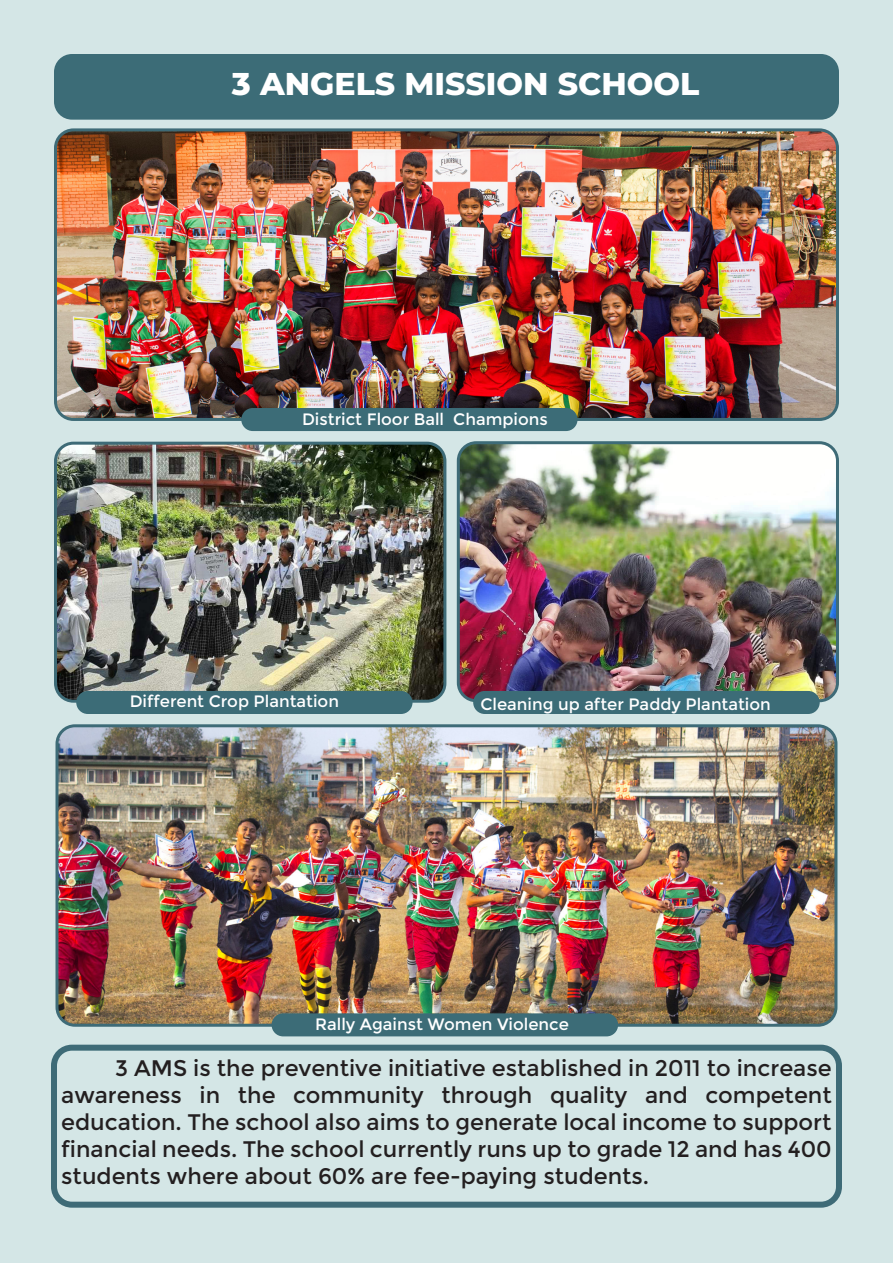
<style>
.page{position:relative;width:893px;height:1263px;background:#d4e6e6}
.page>*{position:absolute;margin:0;border:0;box-sizing:border-box;transform-origin:0 0}
.t1{font:800 31.5px "Montserrat";color:#fff}
.t2{font:22.5px/27px "Montserrat";color:#231f20;text-align:justify}
.t3{font:16.5px "Montserrat";color:#fff}
</style>
<div class="page">
<div style="left:54px;top:54px;width:785px;height:66px;background:#3c6c77;border-radius:18px"></div>
<div style="left:51px;top:1045px;width:791px;height:163px;border:6px solid #3e6b77;border-radius:18px"></div>
<img style="left:58px;top:132px;width:777px;height:285px">
<div style="left:54px;top:128px;width:785px;height:293px;border:3px solid #3e6b77;border-radius:18px"></div>
<img style="left:458px;top:445px;width:377px;height:256px">
<div style="left:457px;top:441px;width:382px;height:261px;border:3px solid #3e6b77;border-radius:18px"></div>
<img style="left:58px;top:443px;width:387px;height:256px">
<div style="left:54px;top:442px;width:392px;height:261px;border:3px solid #3e6b77;border-radius:18px"></div>
<div style="left:76px;top:691px;width:336px;height:23px;background:#3c6c77;border-radius:12px"></div>
<div style="left:241px;top:408px;width:336px;height:23px;background:#3c6c77;border-radius:12px"></div>
<div style="left:473px;top:691px;width:347px;height:23px;background:#3c6c77;border-radius:12px"></div>
<img style="left:57px;top:728px;width:779px;height:295px">
<div style="left:56px;top:724px;width:781px;height:303px;border:3px solid #3e6b77;border-radius:18px"></div>
<div style="left:272px;top:1013px;width:346px;height:23px;background:#3c6c77;border-radius:12px"></div>
<p class="t1" style="left:232px;top:61px;width:469px">3 ANGELS MISSION SCHOOL</p>
<p class="t3" style="left:302px;top:409px;width:247px">District Floor Ball Champions</p>
<p class="t3" style="left:130px;top:691px;width:211px">Different Crop Plantation</p>
<p class="t3" style="left:480px;top:694px;width:292px">Cleaning up after Paddy Plantation</p>
<p class="t3" style="left:315px;top:1014px;width:255px">Rally Against Women Violence</p>
<p class="t2" style="left:61px;top:1055px;width:772px;text-indent:54px">3 AMS is the preventive initiative established in 2011 to increase awareness in the community through quality and competent education. The school also aims to generate local income to support financial needs. The school currently runs up to grade 12 and has 400 students where about 60% are fee-paying students.</p>
</div>
